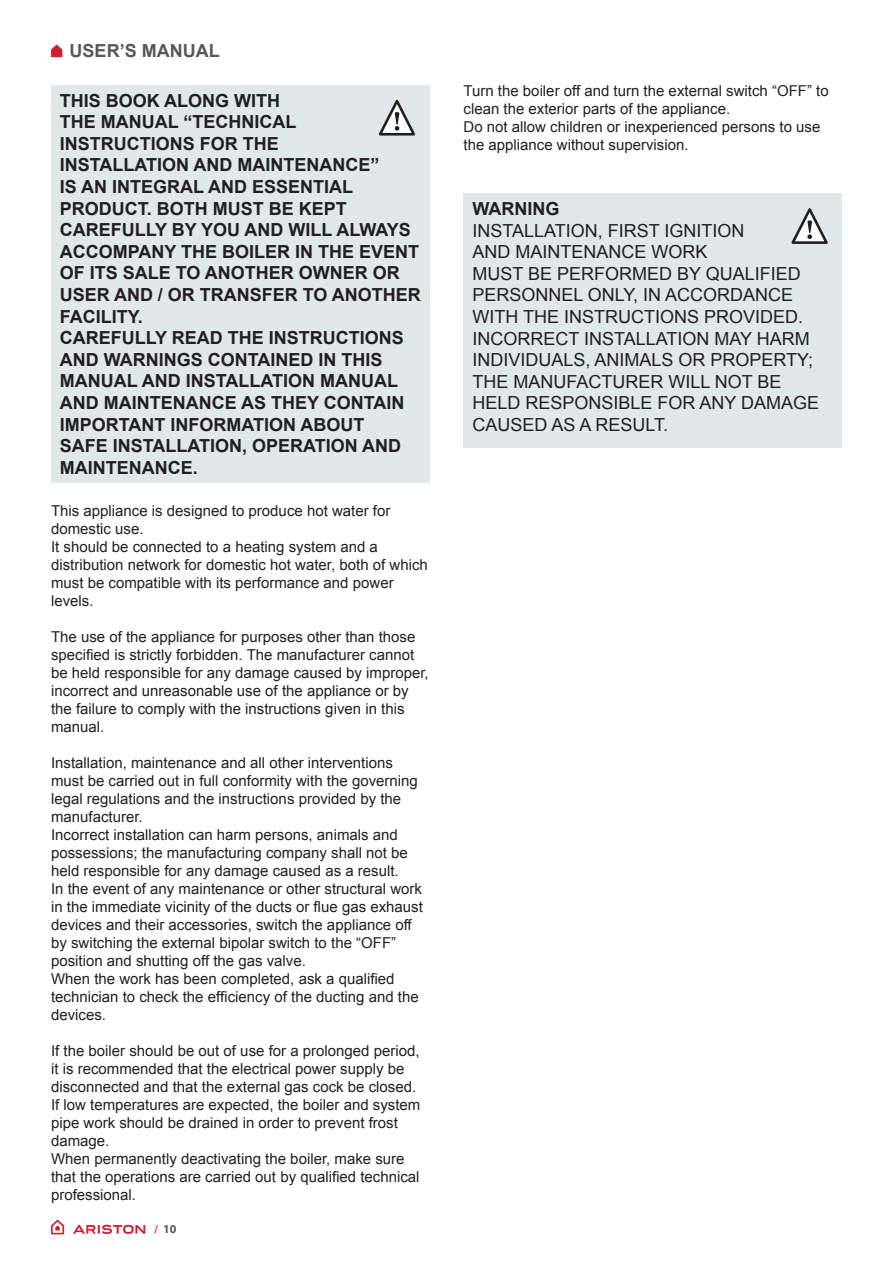
<style>
.page{position:relative;width:893px;height:1263px;background:#fff}
.page>*{position:absolute;margin:0;border:0;box-sizing:border-box;transform-origin:0 0}
.t1{font:700 18px/21.6px "Arial";color:#231f20}
.t2{font:18px/21.6px "Arial";color:#231f20}
.t3{font:700 18px "Arial";color:#57585a}
.t4{font:15px/18px "Arial";color:#231f20}
.t5{font:700 12px "Myriad Pro";color:#57585a}
.s1{color:#d2543f}
</style>
<div class="page">
<svg style="left:51px;top:44px;width:11px;height:13px"></svg>
<svg style="left:51px;top:1220px;width:13px;height:14px"></svg>
<svg style="left:73px;top:1225px;width:72px;height:9px"></svg>
<div style="left:51px;top:85px;width:378px;height:397px;background:#e0e7e9"></div>
<svg style="left:378px;top:99px;width:37px;height:37px"></svg>
<div style="left:464px;top:193px;width:378px;height:254px;background:#e0e7e9"></div>
<svg style="left:791px;top:208px;width:37px;height:36px"></svg>
<p class="t3" style="left:70px;top:39px;width:151px">USER’S MANUAL</p>
<p class="t1" style="left:60px;top:90px;width:362px">THIS BOOK ALONG WITH<br>THE MANUAL “TECHNICAL<br>INSTRUCTIONS FOR THE<br>INSTALLATION AND MAINTENANCE”<br>IS AN INTEGRAL AND ESSENTIAL<br>PRODUCT. BOTH MUST BE KEPT<br>CAREFULLY BY YOU AND WILL ALWAYS<br>ACCOMPANY THE BOILER IN THE EVENT<br>OF ITS SALE TO ANOTHER OWNER OR<br>USER AND / OR TRANSFER TO ANOTHER<br>FACILITY.<br>CAREFULLY READ THE INSTRUCTIONS<br>AND WARNINGS CONTAINED IN THIS<br>MANUAL AND INSTALLATION MANUAL<br>AND MAINTENANCE AS THEY CONTAIN<br>IMPORTANT INFORMATION ABOUT<br>SAFE INSTALLATION, OPERATION AND<br>MAINTENANCE.</p>
<p class="t4" style="left:51px;top:502px;width:378px">This appliance is designed to produce hot water for domestic use.<br>It should be connected to a heating system and a distribution network for domestic hot water, both of which must be compatible with its performance and power levels.</p>
<p class="t4" style="left:51px;top:628px;width:379px">The use of the appliance for purposes other than those specified is strictly forbidden. The manufacturer cannot be held responsible for any damage caused by improper, incorrect and unreasonable use of the appliance or by the failure to comply with the instructions given in this manual.</p>
<p class="t4" style="left:51px;top:754px;width:373px">Installation, maintenance and all other interventions must be carried out in full conformity with the governing legal regulations and the instructions provided by the manufacturer.<br>Incorrect installation can harm persons, animals and possessions; the manufacturing company shall not be held responsible for any damage caused as a result.<br>In the event of any maintenance or other structural work in the immediate vicinity of the ducts or flue gas exhaust devices and their accessories, switch the appliance off by switching the external bipolar switch to the “OFF” position and shutting off the gas valve.<br>When the work has been completed, ask a qualified technician to check the efficiency of the ducting and the devices.</p>
<p class="t4" style="left:51px;top:1042px;width:371px">If the boiler should be out of use for a prolonged period, it is recommended that the electrical power supply be disconnected and that the external gas cock be closed.<br>If low temperatures are expected, the boiler and system pipe work should be drained in order to prevent frost damage.<br>When permanently deactivating the boiler, make sure that the operations are carried out by qualified technical professional.</p>
<p class="t5" style="left:154px;top:1222px;width:24px"><span class="s1">/</span> 10</p>
<p class="t4" style="left:463px;top:82px;width:367px">Turn the boiler off and turn the external switch “OFF” to clean the exterior parts of the appliance.<br>Do not allow children or inexperienced persons to use the appliance without supervision.</p>
<p class="t1" style="left:472px;top:198px;width:88px">WARNING</p>
<p class="t2" style="left:472px;top:220px;width:348px">INSTALLATION, FIRST IGNITION<br>AND MAINTENANCE WORK<br>MUST BE PERFORMED BY QUALIFIED<br>PERSONNEL ONLY, IN ACCORDANCE<br>WITH THE INSTRUCTIONS PROVIDED.<br>INCORRECT INSTALLATION MAY HARM<br>INDIVIDUALS, ANIMALS OR PROPERTY;<br>THE MANUFACTURER WILL NOT BE<br>HELD RESPONSIBLE FOR ANY DAMAGE<br>CAUSED AS A RESULT.</p>
</div>
